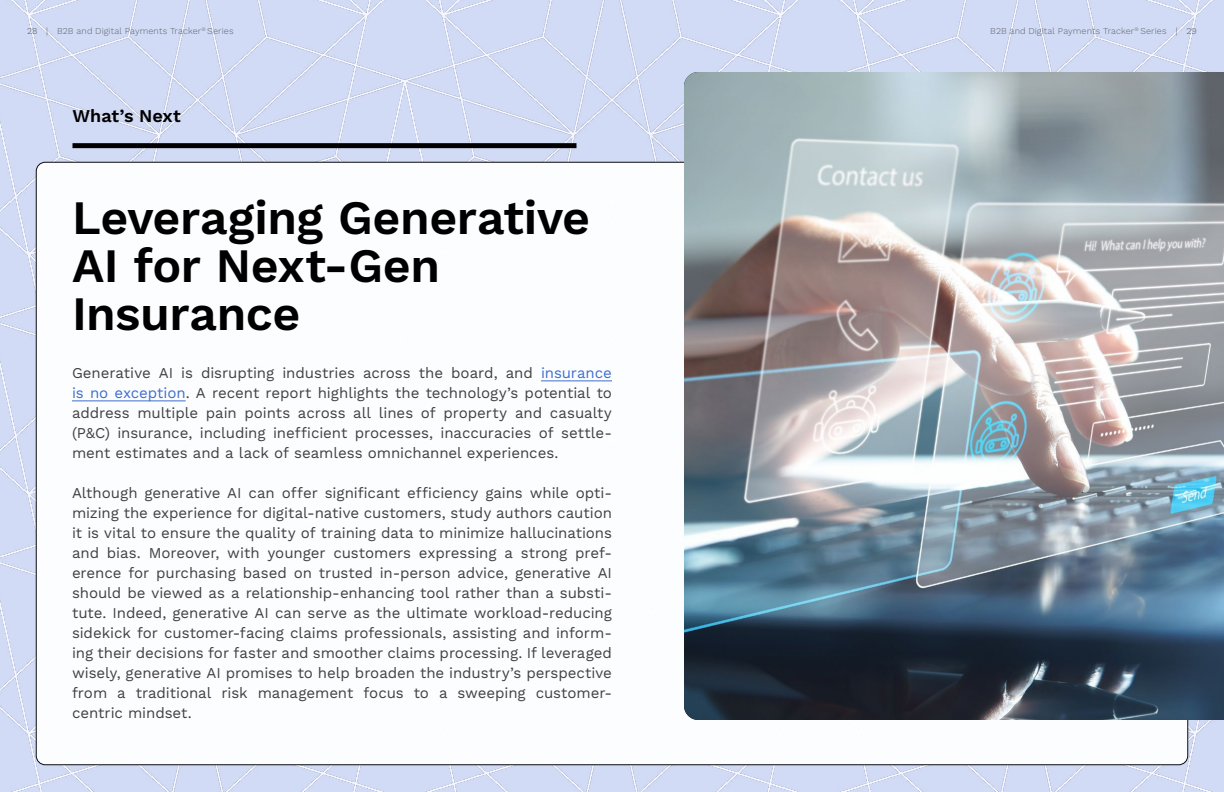
<style>
.page{position:relative;width:1224px;height:792px;background:#fff}
.page>*{position:absolute;margin:0;border:0;box-sizing:border-box;transform-origin:0 0}
.t1{font:600 48px/48px "Work Sans";letter-spacing:-.01em;color:#000}
.t2{font:600 18px "Work Sans";color:#000}
.t3{font:15px/20px "Work Sans";letter-spacing:-.005em;color:#414042;text-align:justify}
.t4{font:300 9px "Work Sans";letter-spacing:.01em;color:#6d6e71}
.s1{color:#636466}
.s2{color:#3f6ecb}
</style>
<div class="page">
<img style="left:0;top:0;width:1224px;height:792px">
<div style="left:36px;top:162px;width:1152px;height:603px;background:#fff;border-radius:9px"></div>
<div style="left:72px;top:143px;width:505px;height:5px;background:#000"></div>
<hr style="left:541px;top:381px;width:71px;height:1px;background:#3f6ecb">
<hr style="left:72px;top:401px;width:114px;height:1px;background:#3f6ecb">
<img style="left:684px;top:72px;width:540px;height:648px">
<p class="t4" style="left:27px;top:25px;width:208px"><span class="s1">28 |</span> B2B and Digital Payments Tracker<sup>®</sup> Series</p>
<p class="t4" style="left:990px;top:25px;width:208px">B2B and Digital Payments Tracker<sup>®</sup> Series <span class="s1">| 29</span></p>
<p class="t2" style="left:72px;top:105px;width:110px">What’s Next</p>
<h1 class="t1" style="left:72px;top:196px;width:520px">Leveraging Generative<br>AI for Next-Gen<br>Insurance</h1>
<p class="t3" style="left:72px;top:363px;width:542px">Generative AI is disrupting industries across the board, and <span class="s2">insurance is no exception</span>. A recent report highlights the technology’s potential to address multiple pain points across all lines of property and casualty (P&amp;C) insurance, including inefficient processes, inaccuracies of settle&shy;ment estimates and a lack of seamless omnichannel experiences.</p>
<p class="t3" style="left:72px;top:483px;width:542px">Although generative AI can offer significant efficiency gains while opti&shy;mizing the experience for digital-native customers, study authors caution it is vital to ensure the quality of training data to minimize hallucinations and bias. Moreover, with younger customers expressing a strong pref&shy;erence for purchasing based on trusted in-person advice, generative AI should be viewed as a relationship-enhancing tool rather than a substi&shy;tute. Indeed, generative AI can serve as the ultimate workload-reducing sidekick for customer-facing claims professionals, assisting and inform&shy;ing their decisions for faster and smoother claims processing. If leveraged wisely, generative AI promises to help broaden the industry’s perspective from a traditional risk management focus to a sweeping customer&shy;centric mindset.</p>
</div>
